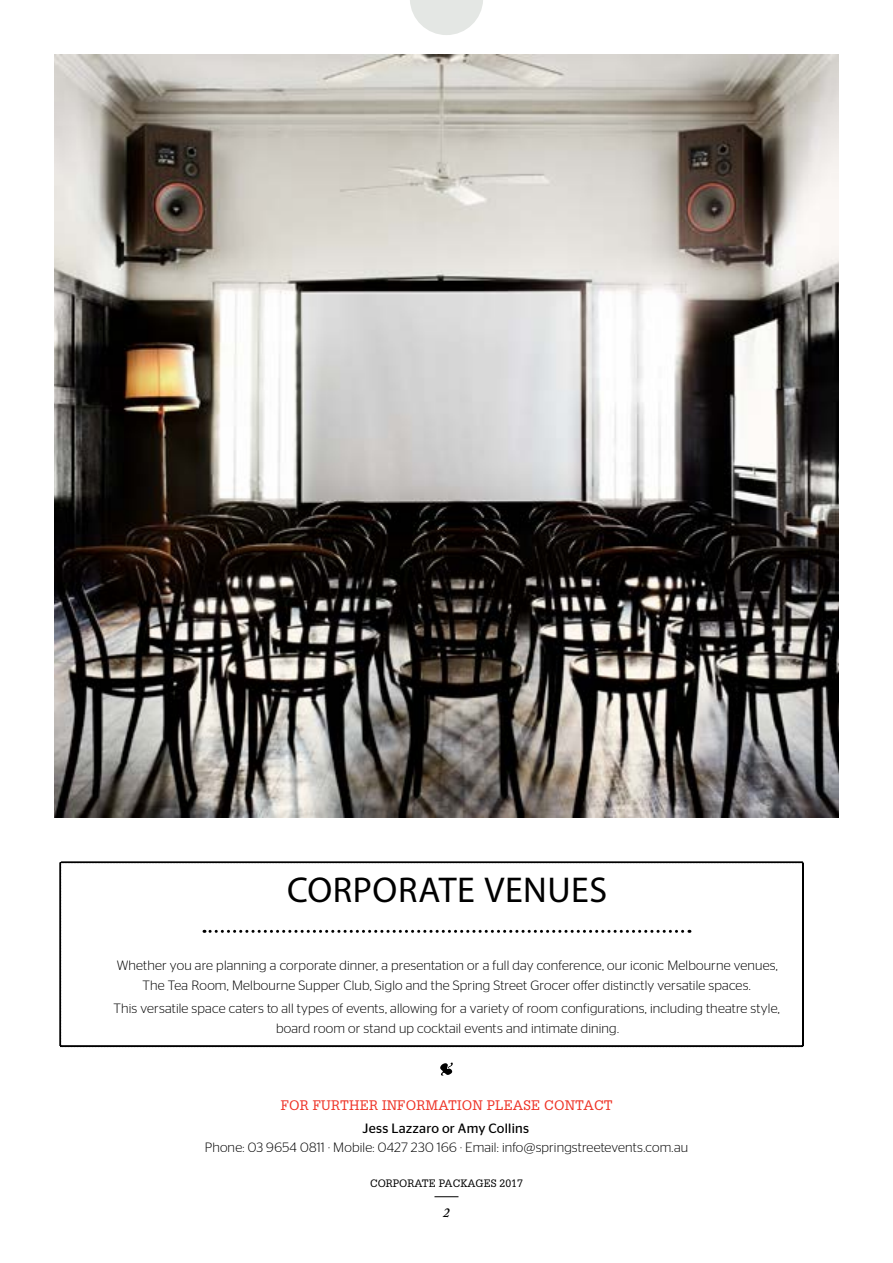
<style>
.page{position:relative;width:893px;height:1263px;background:#fff}
.page>*{position:absolute;margin:0;border:0;box-sizing:border-box;transform-origin:0 0}
.t1{font:36px "Myriad Pro";letter-spacing:.02em;color:#000}
.t2{font:300 13.5px/19.5px "Stag Sans";letter-spacing:.01em;color:#000;text-align:center}
.t3{font:13.5px "Glypha";letter-spacing:.01em;color:#ee3124}
.t4{font:13.5px "Stag Sans";letter-spacing:.015em;color:#000}
.t5{font:italic 600 13.5px "Adobe Caslon Pro";color:#000}
.t6{font:10.5px "Glypha";color:#000}
</style>
<div class="page">
<svg style="left:434px;top:1196px;width:24px;height:1px"></svg>
<img style="left:54px;top:54px;width:785px;height:763px">
<svg style="left:440px;top:1062px;width:13px;height:14px"></svg>
<svg style="left:410px;top:0;width:73px;height:35px"></svg>
<svg style="left:59px;top:861px;width:745px;height:186px"></svg>
<h1 class="t1" style="left:287px;top:868px;width:322px">CORPORATE VENUES</h1>
<p class="t2" style="left:117px;top:955px;width:663px">Whether you are planning a corporate dinner, a presentation or a full day conference, our iconic Melbourne venues,<br>The Tea Room, Melbourne Supper Club, Siglo and the Spring Street Grocer offer distinctly versatile spaces.</p>
<p class="t2" style="left:114px;top:998px;width:668px">This versatile space caters to all types of events, allowing for a variety of room configurations, including theatre style, board room or stand up cocktail events and intimate dining.</p>
<p class="t3" style="left:281px;top:1097px;width:334px">FOR FURTHER INFORMATION PLEASE CONTACT</p>
<p class="t4" style="left:362px;top:1120px;width:168px">Jess Lazzaro or Amy Collins</p>
<p class="t2" style="left:205px;top:1137px;width:485px">Phone: 03 9654 0811 · Mobile: 0427 230 166 · Email: info@springstreetevents.com.au</p>
<p class="t6" style="left:370px;top:1176px;width:154px">CORPORATE PACKAGES 2017</p>
<p class="t5" style="left:443px;top:1204px;width:8px">2</p>
</div>
